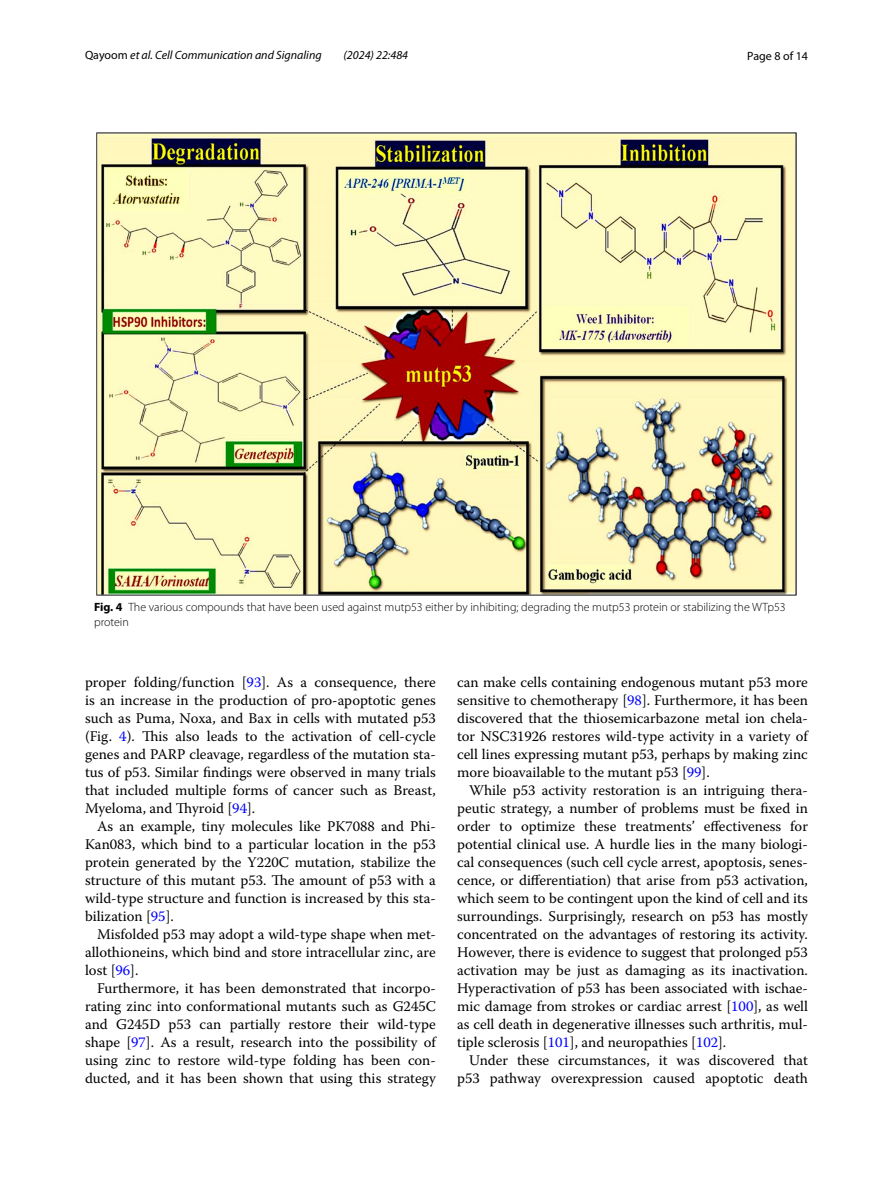
<style>
.page{position:relative;width:893px;height:1187px;background:#fff}
.page>*{position:absolute;margin:0;border:0;box-sizing:border-box;transform-origin:0 0}
.t1{font:14.7px/18px "Warnock Pro";color:#000;text-align:justify}
.t2{font:300 12px/15px "Myriad Pro";color:#000}
.t3{font:italic 12px "Myriad Pro";color:#000}
.t4{font:12px "Myriad Pro";color:#000}
.s1{font-style:normal}
.s2{font-weight:700}
.s3{color:#00f}
</style>
<div class="page">
<img style="left:96px;top:133px;width:701px;height:462px">
<p class="t3" style="left:85px;top:48px;width:238px"><span class="s1">Qayoom</span> et al. Cell Communication and Signaling</p>
<p class="t3" style="left:344px;top:48px;width:66px">(2024) 22:484</p>
<p class="t4" style="left:747px;top:48px;width:62px">Page 8 of 14</p>
<p class="t2" style="left:94px;top:599px;width:693px"><span class="s2">Fig. 4</span> The various compounds that have been used against mutp53 either by inhibiting; degrading the mutp53 protein or stabilizing the WTp53 protein</p>
<p class="t1" style="left:85px;top:672px;width:352px">proper folding/function [<span class="s3">93</span>]. As a consequence, there is an increase in the production of pro-apoptotic genes such as Puma, Noxa, and Bax in cells with mutated p53 (Fig. <span class="s3">4</span>). This also leads to the activation of cell-cycle genes and PARP cleavage, regardless of the mutation sta&shy;tus of p53. Similar findings were observed in many trials that included multiple forms of cancer such as Breast, Myeloma, and Thyroid [<span class="s3">94</span>].</p>
<p class="t1" style="left:85px;top:816px;width:352px;text-indent:12px">As an example, tiny molecules like PK7088 and Phi-Kan083, which bind to a particular location in the p53 protein generated by the Y220C mutation, stabilize the structure of this mutant p53. The amount of p53 with a wild-type structure and function is increased by this sta&shy;bilization [<span class="s3">95</span>].</p>
<p class="t1" style="left:85px;top:924px;width:352px;text-indent:12px">Misfolded p53 may adopt a wild-type shape when met&shy;allothioneins, which bind and store intracellular zinc, are lost [<span class="s3">96</span>].</p>
<p class="t1" style="left:85px;top:978px;width:352px;text-indent:12px">Furthermore, it has been demonstrated that incorpo&shy;rating zinc into conformational mutants such as G245C and G245D p53 can partially restore their wild-type shape [<span class="s3">97</span>]. As a result, research into the possibility of using zinc to restore wild-type folding has been con&shy;ducted, and it has been shown that using this strategy</p>
<p class="t1" style="left:457px;top:672px;width:352px">can make cells containing endogenous mutant p53 more sensitive to chemotherapy [<span class="s3">98</span>]. Furthermore, it has been discovered that the thiosemicarbazone metal ion chela&shy;tor NSC31926 restores wild-type activity in a variety of cell lines expressing mutant p53, perhaps by making zinc more bioavailable to the mutant p53 [<span class="s3">99</span>].</p>
<p class="t1" style="left:457px;top:780px;width:352px;text-indent:12px">While p53 activity restoration is an intriguing thera&shy;peutic strategy, a number of problems must be fixed in order to optimize these treatments’ effectiveness for potential clinical use. A hurdle lies in the many biologi&shy;cal consequences (such cell cycle arrest, apoptosis, senes&shy;cence, or differentiation) that arise from p53 activation, which seem to be contingent upon the kind of cell and its surroundings. Surprisingly, research on p53 has mostly concentrated on the advantages of restoring its activity.<br>However, there is evidence to suggest that prolonged p53 activation may be just as damaging as its inactivation.<br>Hyperactivation of p53 has been associated with ischae&shy;mic damage from strokes or cardiac arrest [<span class="s3">100</span>], as well as cell death in degenerative illnesses such arthritis, mul&shy;tiple sclerosis [<span class="s3">101</span>], and neuropathies [<span class="s3">102</span>].</p>
<p class="t1" style="left:457px;top:1050px;width:352px;text-align:right">Under these circumstances, it was discovered that p53 pathway overexpression caused apoptotic death</p>
</div>
